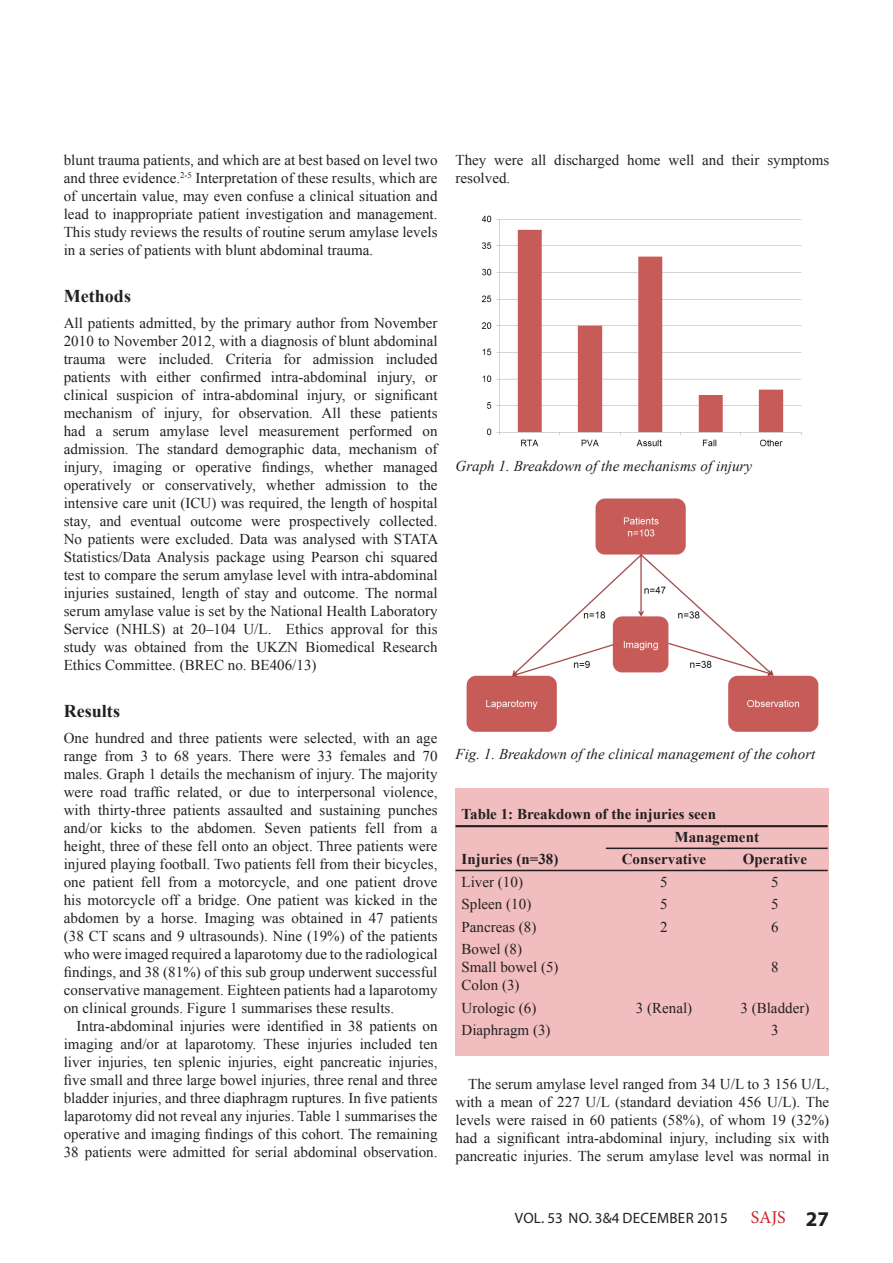
<style>
.page{position:relative;width:893px;height:1263px;background:#fff}
.page>*{position:absolute;margin:0;border:0;box-sizing:border-box;transform-origin:0 0}
.Heading_in_article{font:700 18px "Times New Roman";color:#231f20}
.t1{font:18px "Minion Pro";color:#d1232a}
.Body_Text{font:15px/18px "Times New Roman";color:#231f20;text-align:justify}
.Body_Text_Indent{font:15px/18px "Times New Roman";color:#231f20;text-align:justify}
.Table_Text{font:15px/18px "Times New Roman";color:#231f20}
.Figure{font:italic 15px "Times New Roman";color:#231f20}
.Table_Text-2{font:700 15px "Times New Roman";color:#231f20}
.Table{font:700 15px "Times New Roman";color:#231f20}
.t2{font:15px "Myriad Pro";letter-spacing:.02em;color:#231f20}
.s1{font-family:"Myriad Pro";font-weight:700;font-size:21px;color:#231f20}
</style>
<div class="page">
<div style="left:455px;top:788px;width:374px;height:268px;background:#f1bdbf"></div>
<hr style="left:455px;top:825px;width:151px;height:2px;background:#231f20">
<hr style="left:606px;top:825px;width:116px;height:2px;background:#231f20">
<hr style="left:722px;top:825px;width:106px;height:2px;background:#231f20">
<hr style="left:606px;top:847px;width:116px;height:2px;background:#231f20">
<hr style="left:722px;top:847px;width:106px;height:2px;background:#231f20">
<hr style="left:455px;top:870px;width:151px;height:1px;background:#231f20">
<hr style="left:606px;top:870px;width:116px;height:1px;background:#231f20">
<hr style="left:722px;top:870px;width:106px;height:1px;background:#231f20">
<img style="left:481px;top:215px;width:321px;height:232px">
<img style="left:466px;top:498px;width:353px;height:234px">
<p class="Body_Text" style="left:64px;top:151px;width:375px">blunt trauma patients, and which are at best based on level two and three evidence.<sup>2-5</sup> Interpretation of these results, which are of uncertain value, may even confuse a clinical situation and lead to inappropriate patient investigation and management.<br>This study reviews the results of routine serum amylase levels in a series of patients with blunt abdominal trauma.</p>
<p class="Heading_in_article" style="left:64px;top:283px;width:69px">Methods</p>
<p class="Body_Text" style="left:64px;top:314px;width:376px">All patients admitted, by the primary author from November 2010 to November 2012, with a diagnosis of blunt abdominal trauma were included. Criteria for admission included patients with either confirmed intra-abdominal injury, or clinical suspicion of intra-abdominal injury, or significant mechanism of injury, for observation. All these patients had a serum amylase level measurement performed on admission. The standard demographic data, mechanism of injury, imaging or operative findings, whether managed operatively or conservatively, whether admission to the intensive care unit (ICU) was required, the length of hospital stay, and eventual outcome were prospectively collected.<br>No patients were excluded. Data was analysed with STATA Statistics/Data Analysis package using Pearson chi squared test to compare the serum amylase level with intra-abdominal injuries sustained, length of stay and outcome. The normal serum amylase value is set by the National Health Laboratory Service (NHLS) at 20–104 U/L. Ethics approval for this study was obtained from the UKZN Biomedical Research Ethics Committee. (BREC no. BE406/13)</p>
<p class="Heading_in_article" style="left:64px;top:698px;width:58px">Results</p>
<p class="Body_Text" style="left:64px;top:729px;width:375px">One hundred and three patients were selected, with an age range from 3 to 68 years. There were 33 females and 70 males. Graph 1 details the mechanism of injury. The majority were road traffic related, or due to interpersonal violence, with thirty-three patients assaulted and sustaining punches and/or kicks to the abdomen. Seven patients fell from a height, three of these fell onto an object. Three patients were injured playing football. Two patients fell from their bicycles, one patient fell from a motorcycle, and one patient drove his motorcycle off a bridge. One patient was kicked in the abdomen by a horse. Imaging was obtained in 47 patients (38 CT scans and 9 ultrasounds). Nine (19%) of the patients who were imaged required a laparotomy due to the radiological findings, and 38 (81%) of this sub group underwent successful conservative management. Eighteen patients had a laparotomy on clinical grounds. Figure 1 summarises these results.</p>
<p class="Body_Text_Indent" style="left:64px;top:1017px;width:375px;text-indent:13px">Intra-abdominal injuries were identified in 38 patients on imaging and/or at laparotomy. These injuries included ten liver injuries, ten splenic injuries, eight pancreatic injuries, five small and three large bowel injuries, three renal and three bladder injuries, and three diaphragm ruptures. In five patients laparotomy did not reveal any injuries. Table 1 summarises the operative and imaging findings of this cohort. The remaining 38 patients were admitted for serial abdominal observation.</p>
<p class="Body_Text_Indent" style="left:455px;top:151px;width:375px">They were all discharged home well and their symptoms resolved.</p>
<p class="Figure" style="left:455px;top:456px;width:298px">Graph 1. Breakdown of the mechanisms of injury</p>
<p class="Figure" style="left:455px;top:744px;width:361px">Fig. 1. Breakdown of the clinical management of the cohort</p>
<p class="Table" style="left:461px;top:803px;width:256px">Table 1: Breakdown of the injuries seen</p>
<p class="Table_Text-2" style="left:675px;top:827px;width:86px">Management</p>
<p class="Table_Text-2" style="left:461px;top:849px;width:98px">Injuries (n=38)</p>
<p class="Table_Text-2" style="left:622px;top:849px;width:86px">Conservative</p>
<p class="Table_Text-2" style="left:743px;top:849px;width:66px">Operative</p>
<p class="Table_Text" style="left:461px;top:873px;width:63px">Liver (10)</p>
<p class="Table_Text" style="left:660px;top:873px;width:9px">5</p>
<p class="Table_Text" style="left:771px;top:873px;width:9px">5</p>
<p class="Table_Text" style="left:461px;top:895px;width:71px">Spleen (10)</p>
<p class="Table_Text" style="left:660px;top:895px;width:9px">5</p>
<p class="Table_Text" style="left:771px;top:895px;width:9px">5</p>
<p class="Table_Text" style="left:461px;top:917px;width:76px">Pancreas (8)</p>
<p class="Table_Text" style="left:660px;top:917px;width:9px">2</p>
<p class="Table_Text" style="left:771px;top:917px;width:9px">6</p>
<p class="Table_Text" style="left:461px;top:940px;width:99px">Bowel (8)<br>Small bowel (5)<br>Colon (3)</p>
<p class="Table_Text" style="left:771px;top:958px;width:9px">8</p>
<p class="Table_Text" style="left:461px;top:998px;width:76px">Urologic (6)</p>
<p class="Table_Text" style="left:636px;top:998px;width:58px">3 (Renal)</p>
<p class="Table_Text" style="left:740px;top:998px;width:71px">3 (Bladder)</p>
<p class="Table_Text" style="left:461px;top:1021px;width:91px">Diaphragm (3)</p>
<p class="Table_Text" style="left:771px;top:1021px;width:9px">3</p>
<p class="Body_Text_Indent" style="left:455px;top:1075px;width:375px;text-indent:13px">The serum amylase level ranged from 34 U/L to 3 156 U/L, with a mean of 227 U/L (standard deviation 456 U/L). The levels were raised in 60 patients (58%), of whom 19 (32%) had a significant intra-abdominal injury, including six with pancreatic injuries. The serum amylase level was normal in</p>
<p class="t2" style="left:515px;top:1209px;width:215px">VOL. 53 NO. 3&amp;4 DECEMBER 2015</p>
<p class="t1" style="left:751px;top:1205px;width:80px">SAJS <span class="s1">27</span></p>
</div>
